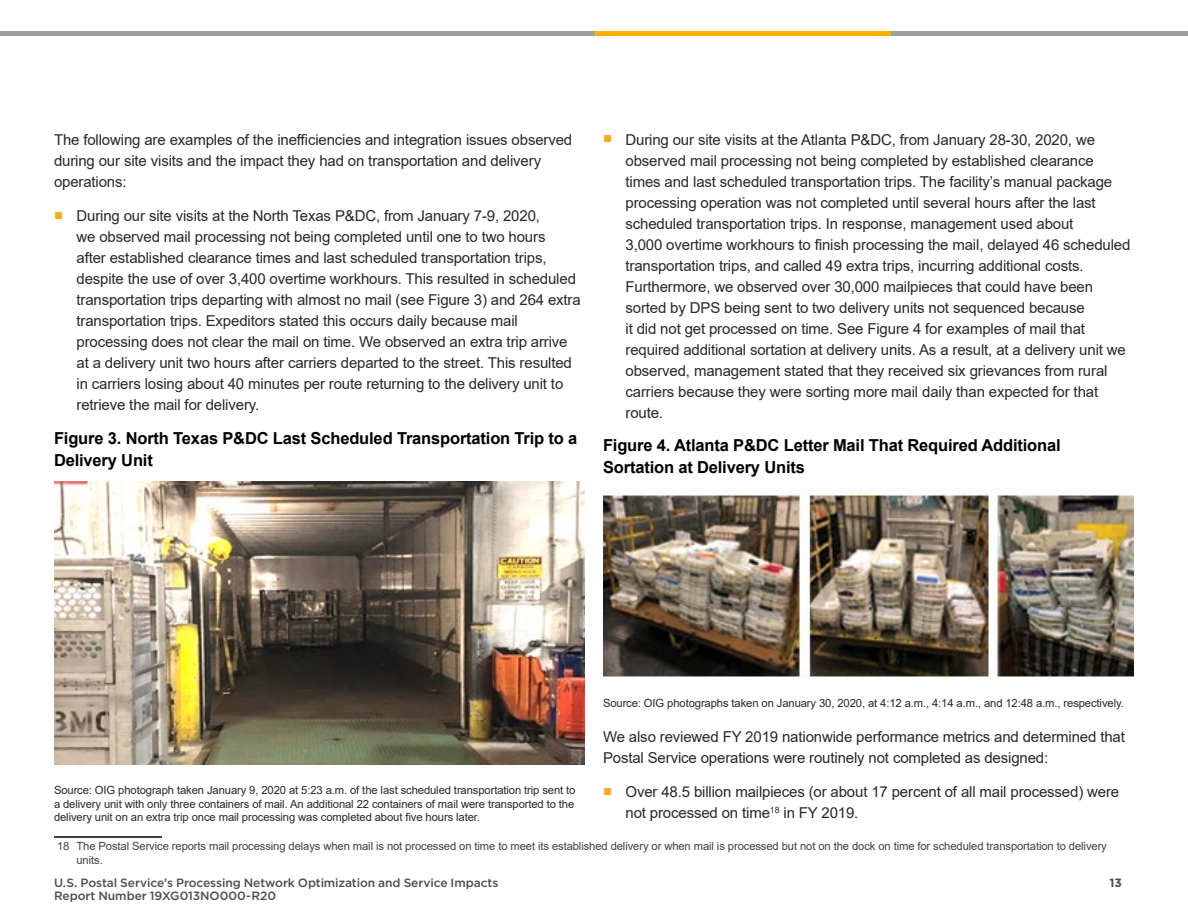
<style>
.page{position:relative;width:1188px;height:918px;background:#fff}
.page>*{position:absolute;margin:0;border:0;box-sizing:border-box;transform-origin:0 0}
.t1{font:700 16.5px/21.8px "Arial";letter-spacing:-.01em;color:#000}
.t2{font:15px/21px "Arial";letter-spacing:-.01em;color:#292829}
.t3{font:500 12px/13.5px "Gotham";letter-spacing:-.005em;color:#4d4d4f}
.t4{font:700 12px "Gotham";color:#4d4d4f}
.t5{font:11.25px/13.5px "Arial";letter-spacing:-.01em;color:#292829;text-align:justify}
.t6{font:11.25px/13.5px "Arial";letter-spacing:-.01em;color:#414042}
.s1{color:#faa72a}
</style>
<div class="page">
<hr style="left:54px;top:836px;width:108px;height:2px;background:#000">
<img style="left:54px;top:482px;width:531px;height:283px">
<img style="left:603px;top:490px;width:531px;height:188px">
<hr style="left:0;top:32px;width:1188px;height:4px;background:#9e9e9e">
<hr style="left:595px;top:32px;width:295px;height:4px;background:#ffaf00">
<p class="t2" style="left:54px;top:129px;width:520px">The following are examples of the inefficiencies and integration issues observed during our site visits and the impact they had on transportation and delivery operations:</p>
<p class="t2" style="left:76px;top:205px;width:506px;text-indent:-22px"><span class="s1">■</span> During our site visits at the North Texas P&amp;DC, from January 7-9, 2020,<br>we observed mail processing not being completed until one to two hours<br>after established clearance times and last scheduled transportation trips, despite the use of over 3,400 overtime workhours. This resulted in scheduled transportation trips departing with almost no mail (see Figure 3) and 264 extra transportation trips. Expeditors stated this occurs daily because mail processing does not clear the mail on time. We observed an extra trip arrive at a delivery unit two hours after carriers departed to the street. This resulted in carriers losing about 40 minutes per route returning to the delivery unit to retrieve the mail for delivery.</p>
<p class="t1" style="left:54px;top:427px;width:525px">Figure 3. North Texas P&amp;DC Last Scheduled Transportation Trip to a<br>Delivery Unit</p>
<p class="t2" style="left:626px;top:129px;width:506px;text-indent:-22px"><span class="s1">■</span> During our site visits at the Atlanta P&amp;DC, from January 28-30, 2020, we observed mail processing not being completed by established clearance times and last scheduled transportation trips. The facility’s manual package processing operation was not completed until several hours after the last scheduled transportation trips. In response, management used about<br>3,000 overtime workhours to finish processing the mail, delayed 46 scheduled transportation trips, and called 49 extra trips, incurring additional costs.<br>Furthermore, we observed over 30,000 mailpieces that could have been sorted by DPS being sent to two delivery units not sequenced because<br>it did not get processed on time. See Figure 4 for examples of mail that required additional sortation at delivery units. As a result, at a delivery unit we observed, management stated that they received six grievances from rural carriers because they were sorting more mail daily than expected for that route.</p>
<p class="t1" style="left:603px;top:435px;width:459px">Figure 4. Atlanta P&amp;DC Letter Mail That Required Additional<br>Sortation at Delivery Units</p>
<p class="t5" style="left:603px;top:696px;width:522px">Source: OIG photographs taken on January 30, 2020, at 4:12 a.m., 4:14 a.m., and 12:48 a.m., respectively.</p>
<p class="t2" style="left:603px;top:726px;width:523px">We also reviewed FY 2019 nationwide performance metrics and determined that<br>Postal Service operations were routinely not completed as designed:</p>
<p class="t2" style="left:626px;top:781px;width:495px;text-indent:-22px"><span class="s1">■</span> Over 48.5 billion mailpieces (or about 17 percent of all mail processed) were not processed on time<sup>18</sup> in FY 2019.</p>
<p class="t5" style="left:54px;top:783px;width:523px">Source: OIG photograph taken January 9, 2020 at 5:23 a.m. of the last scheduled transportation trip sent to a delivery unit with only three containers of mail. An additional 22 containers of mail were transported to the delivery unit on an extra trip once mail processing was completed about five hours later.</p>
<p class="t6" style="left:76px;top:840px;width:1032px;text-indent:-20px">18 The Postal Service reports mail processing delays when mail is not processed on time to meet its established delivery or when mail is processed but not on the dock on time for scheduled transportation to delivery units.</p>
<p class="t3" style="left:54px;top:875px;width:446px">U.S. Postal Service’s Processing Network Optimization and Service Impacts<br>Report Number 19XG013NO000-R20</p>
<p class="t4" style="left:1109px;top:875px;width:14px">13</p>
</div>
